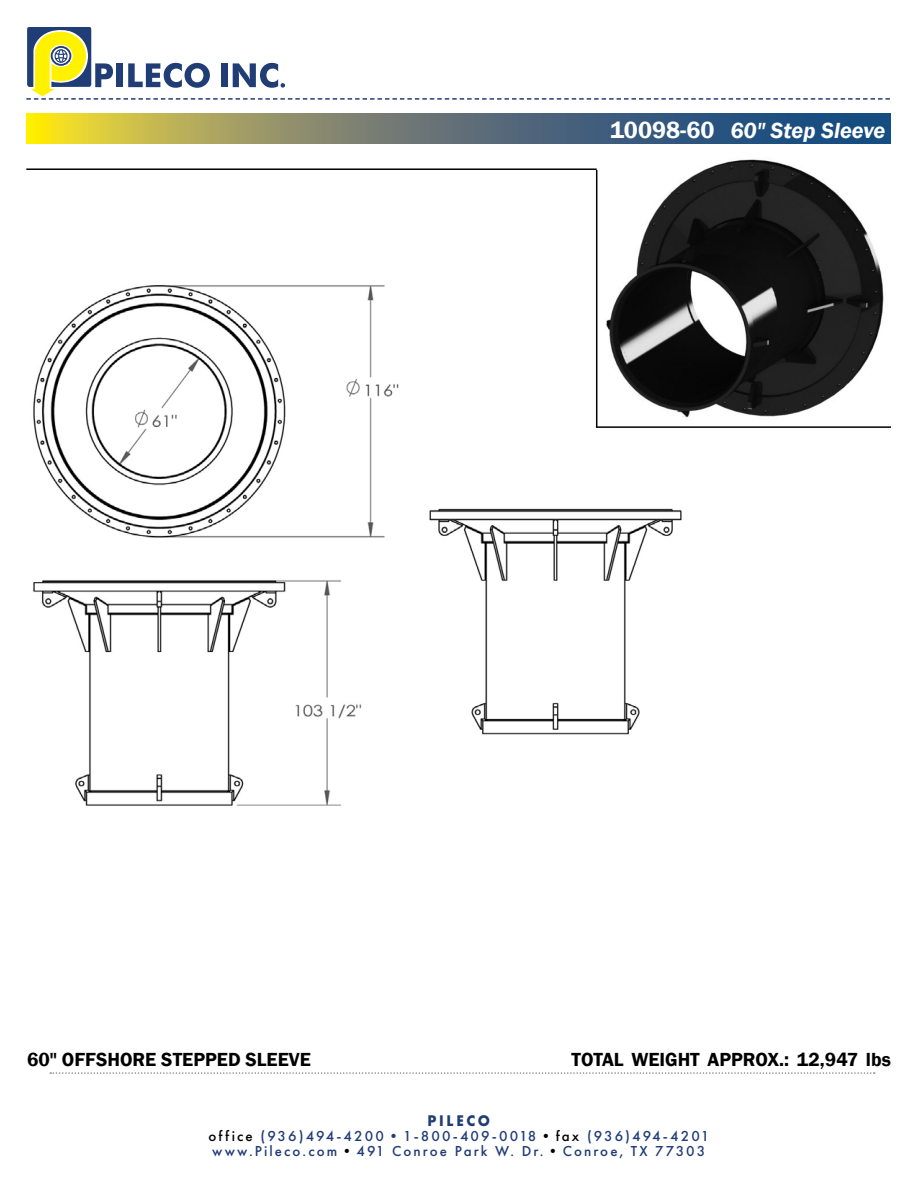
<style>
.page{position:relative;width:918px;height:1188px;background:#fff}
.page>*{position:absolute;margin:0;border:0;box-sizing:border-box;transform-origin:0 0}
.t1{font:italic 600 22.5px "Franklin Gothic";color:#fff}
.t2{font:600 19.5px "Franklin Gothic";color:#000}
.t3{font:700 16.05px "Futura PT";letter-spacing:.18em;color:#203d76;scale:.93 1}
.t4{font:500 15px/15px "Futura PT";letter-spacing:.14em;color:#203d76}
.s1{font-style:normal;font-size:24px}
.s2{color:#000}
</style>
<div class="page">
<img style="left:33px;top:273px;width:649px;height:533px">
<svg style="left:50px;top:1072px;width:825px;height:2px"></svg>
<svg style="left:26px;top:114px;width:865px;height:29px;background:#6d7d6b"></svg>
<hr style="left:596px;top:170px;width:1px;height:257px;background:#000">
<hr style="left:26px;top:168px;width:571px;height:2px;background:#000">
<svg style="left:26px;top:27px;width:864px;height:73px"></svg>
<img style="left:604px;top:159px;width:280px;height:267px">
<hr style="left:596px;top:426px;width:295px;height:2px;background:#000">
<h1 class="t1" style="left:610px;top:116px;width:277px"><span class="s1">10098-60</span> 60" Step Sleeve</h1>
<h2 class="t2" style="left:27px;top:1047px;width:285px">60" OFFSHORE STEPPED SLEEVE</h2>
<h2 class="t2" style="left:571px;top:1047px;width:321px">TOTAL WEIGHT APPROX.: 12,947 lbs</h2>
<p class="t3" style="left:428px;top:1110px;width:69px">PILECO</p>
<p class="t4" style="left:209px;top:1129px;width:502px"><span class="s2">office</span> (936)494-4200•1-800-409-0018<span class="s2">•fax</span> (936)494-4201 www.Pileco.com<span class="s2">•</span>491 Conroe Park W. Dr.<span class="s2">•</span>Conroe, TX 77303</p>
</div>
